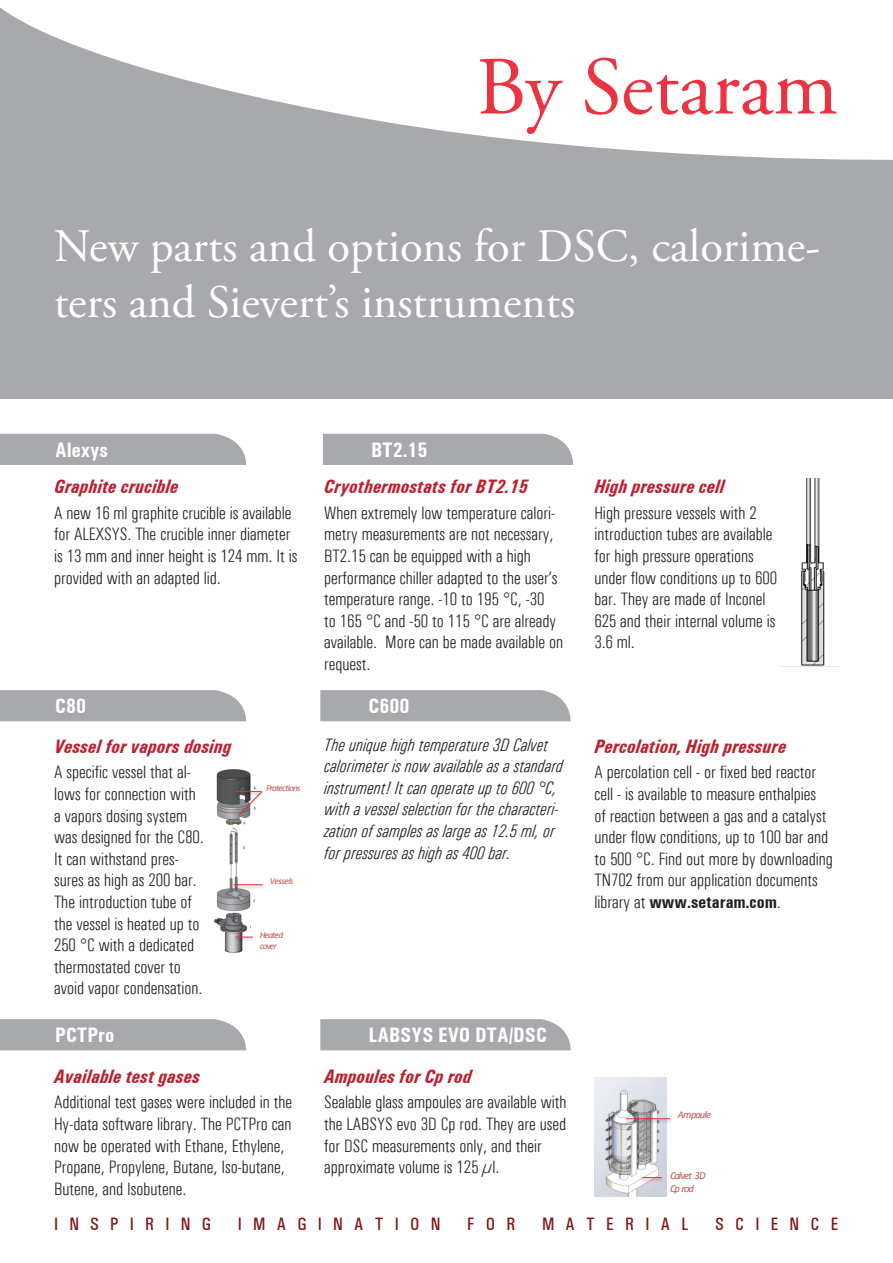
<style>
.page{position:relative;width:893px;height:1263px;background:#fff}
.page>*{position:absolute;margin:0;border:0;box-sizing:border-box;transform-origin:0 0}
.t1{font:82.5px "Adobe Garamond Pro";color:#eb3342}
.t2{font:46.5px/55.8px "Adobe Garamond Pro";color:#fff}
.t3{font:700 condensed 21px "Univers";color:#fff}
.t4{font:italic 700 condensed 19.5px "Univers";color:#be1f2e}
.t5{font:300 condensed 18px/21.6px "Univers";color:#231f20}
.t6{font:italic 300 condensed 18px/21.6px "Univers";color:#231f20}
.t7{font:500 condensed 18px "Univers";letter-spacing:.63em;color:#811316}
.t8{font:italic 10.5px/13.2px "Calibri";letter-spacing:-.095em;color:#c0504d}
.t9{font:italic 9.3px/11.6px "Calibri";letter-spacing:-.085em;color:#c0504d}
.t10{font:italic 9.3px "Calibri";letter-spacing:-.06em;color:#c0504d}
.s1{font-weight:700}
</style>
<div class="page">
<div style="left:0;top:0;width:893px;height:398px;background:#a8a9ad"></div>
<svg style="left:0;top:0;width:893px;height:160px;fill:#fff"></svg>
<div style="left:0;top:434px;width:246px;height:31px;background:#a8a9ad"></div>
<div style="left:323px;top:434px;width:251px;height:31px;background:#a8a9ad"></div>
<img style="left:214px;top:769px;width:42px;height:184px">
<img style="left:231px;top:934px;width:25px;height:10px">
<svg style="left:236px;top:937px;width:17px;height:1px"></svg>
<img style="left:229px;top:881px;width:34px;height:10px">
<hr style="left:233px;top:884px;width:30px;height:1px;background:#e42b39">
<img style="left:231px;top:788px;width:3px;height:10px">
<img style="left:234px;top:788px;width:22px;height:34px">
<svg style="left:236px;top:790px;width:27px;height:26px"></svg>
<div style="left:0;top:690px;width:247px;height:31px;background:#a8a9ad"></div>
<div style="left:0;top:1019px;width:247px;height:31px;background:#a8a9ad"></div>
<img style="left:779px;top:478px;width:60px;height:189px">
<div style="left:320px;top:690px;width:251px;height:31px;background:#a8a9ad"></div>
<div style="left:320px;top:1019px;width:251px;height:31px;background:#a8a9ad"></div>
<img style="left:594px;top:1078px;width:72px;height:118px">
<img style="left:637px;top:1174px;width:30px;height:11px">
<svg style="left:642px;top:1177px;width:20px;height:1px"></svg>
<img style="left:622px;top:1115px;width:49px;height:11px">
<hr style="left:626px;top:1118px;width:44px;height:1px;background:#e42b39">
<h1 class="t1" style="left:476px;top:38px;width:363px">By Setaram</h1>
<h2 class="t2" style="left:54px;top:220px;width:768px">New parts and options for DSC, calorime&shy;ters and Sievert’s instruments</h2>
<p class="t3" style="left:55px;top:437px;width:54px">Alexys</p>
<p class="t4" style="left:54px;top:474px;width:126px">Graphite crucible</p>
<p class="t5" style="left:54px;top:502px;width:245px">A new 16 ml graphite crucible is available for ALEXSYS. The crucible inner diameter is 13 mm and inner height is 124 mm. It is provided with an adapted lid.</p>
<p class="t3" style="left:55px;top:694px;width:32px">C80</p>
<p class="t4" style="left:54px;top:734px;width:179px">Vessel for vapors dosing</p>
<p class="t5" style="left:54px;top:762px;width:151px">A specific vessel that al&shy;lows for connection with a vapors dosing system was designed for the C80.<br>It can withstand pres&shy;sures as high as 200 bar.<br>The introduction tube of the vessel is heated up to<br>250 °C with a dedicated thermostated cover to avoid vapor condensation.</p>
<p class="t9" style="left:266px;top:782px;width:36px">Protections</p>
<p class="t10" style="left:270px;top:875px;width:25px">Vessels</p>
<p class="t9" style="left:260px;top:928px;width:25px">Heated cover</p>
<p class="t3" style="left:55px;top:1023px;width:61px">PCTPro</p>
<p class="t4" style="left:54px;top:1064px;width:147px">Available test gases</p>
<p class="t5" style="left:54px;top:1091px;width:240px">Additional test gases were included in the Hy-data software library. The PCTPro can now be operated with Ethane, Ethylene, Propane, Propylene, Butane, Iso-butane, Butene, and Isobutene.</p>
<p class="t3" style="left:371px;top:437px;width:58px">BT2.15</p>
<p class="t4" style="left:324px;top:474px;width:206px">Cryothermostats for BT2.15</p>
<p class="t5" style="left:324px;top:502px;width:240px">When extremely low temperature calori&shy;metry measurements are not necessary, BT2.15 can be equipped with a high performance chiller adapted to the user’s temperature range. -10 to 195 °C, -30<br>to 165 °C and -50 to 115 °C are already available. More can be made available on request.</p>
<p class="t3" style="left:368px;top:694px;width:43px">C600</p>
<p class="t4" style="left:594px;top:474px;width:132px">High pressure cell</p>
<p class="t5" style="left:594px;top:502px;width:184px">High pressure vessels with 2 introduction tubes are available for high pressure operations under flow conditions up to 600 bar. They are made of Inconel<br>625 and their internal volume is<br>3.6 ml.</p>
<p class="t6" style="left:324px;top:734px;width:241px">The unique high temperature 3D Calvet calorimeter is now available as a standard instrument! It can operate up to 600 °C, with a vessel selection for the characteri&shy;zation of samples as large as 12.5 ml, or for pressures as high as 400 bar.</p>
<p class="t4" style="left:594px;top:734px;width:193px">Percolation, High pressure</p>
<p class="t5" style="left:594px;top:762px;width:240px">A percolation cell - or fixed bed reactor cell - is available to measure enthalpies<br>of reaction between a gas and a catalyst under flow conditions, up to 100 bar and to 500 °C. Find out more by downloading TN702 from our application documents library at <span class="s1">www.setaram.com</span>.</p>
<p class="t3" style="left:368px;top:1023px;width:180px">LABSYS EVO DTA/DSC</p>
<p class="t4" style="left:324px;top:1064px;width:149px">Ampoules for Cp rod</p>
<p class="t5" style="left:324px;top:1091px;width:244px">Sealable glass ampoules are available with the LABSYS evo 3D Cp rod. They are used for DSC measurements only, and their approximate volume is 125 µl.</p>
<p class="t8" style="left:678px;top:1108px;width:35px">Ampoule</p>
<p class="t8" style="left:670px;top:1168px;width:37px">Calvet 3D<br>Cp rod</p>
<p class="t7" style="left:54px;top:1214px;width:159px">INSPIRING</p>
<p class="t7" style="left:238px;top:1214px;width:204px">IMAGINATION</p>
<p class="t7" style="left:467px;top:1214px;width:50px">FOR</p>
<p class="t7" style="left:542px;top:1214px;width:148px">MATERIAL</p>
<p class="t7" style="left:715px;top:1214px;width:125px">SCIENCE</p>
</div>
